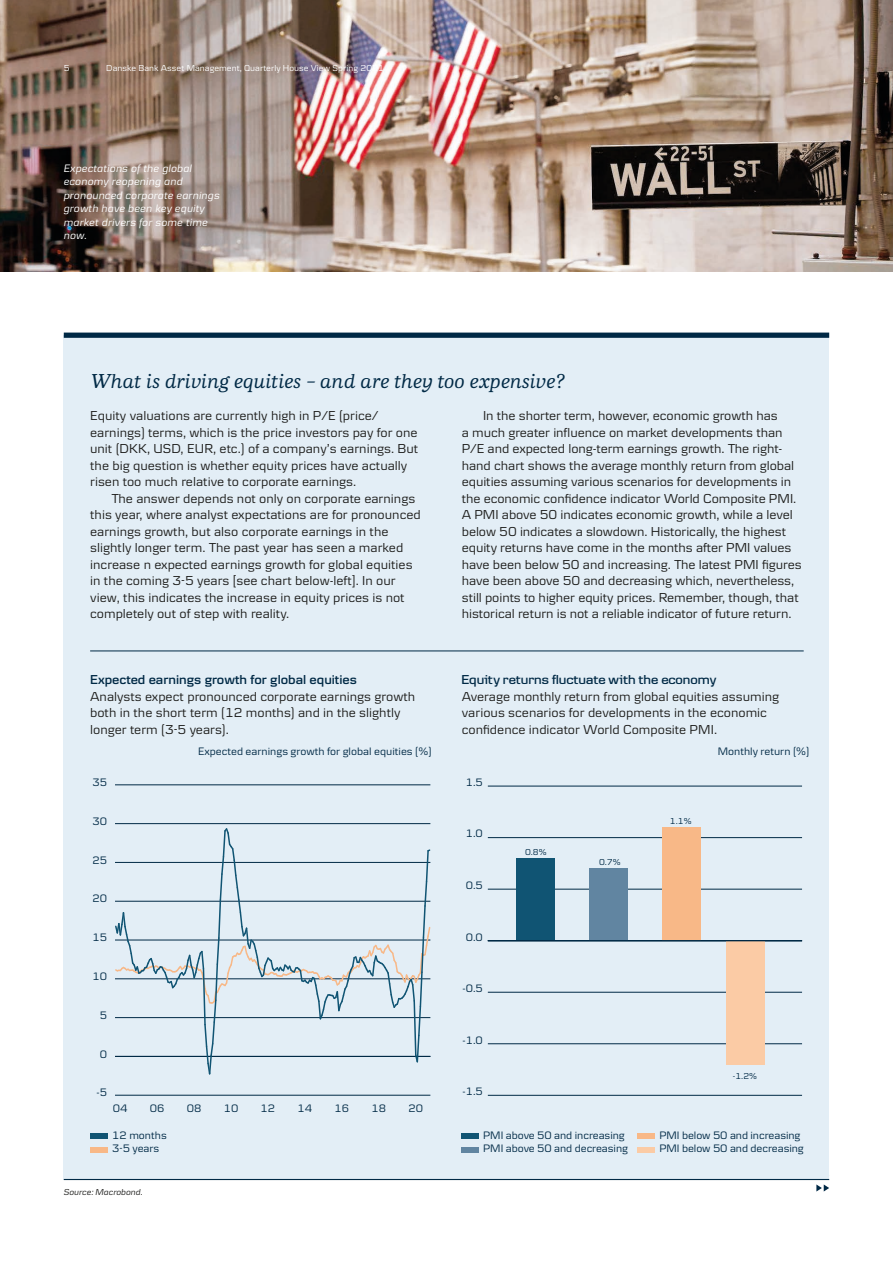
<style>
.page{position:relative;width:893px;height:1263px;background:#fff}
.page>*{position:absolute;margin:0;border:0;box-sizing:border-box;transform-origin:0 0}
.t1{font:italic 500 21px "Danske Human";color:#002945}
.t2{font:13.5px/16.5px "Danske Textv 2";letter-spacing:-.005em;color:#1d1d1b}
.t3{font:600 13.5px "Danske Textv 2";color:#002945}
.t4{font:600 13.5px "Danske Headline";color:#002945}
.t5{font:11.25px/13.5px "Danske Textv 2";letter-spacing:-.005em;color:#002945}
.t6{font:italic 11.25px/13.5px "Danske Textv 2";letter-spacing:.01em;color:#fff}
.t7{font:9px "Danske Textv 2";letter-spacing:.005em;color:#fff}
.t8{font:italic 9px "Danske Textv 2";color:#1d1d1b}
.t9{font:9px "Danske Textv 2";color:#002945}
</style>
<div class="page">
<img style="left:0;top:0;width:893px;height:272px">
<div style="left:64px;top:335px;width:765px;height:845px;background:#e3eef6"></div>
<hr style="left:64px;top:1179px;width:765px;height:1px;background:#002945">
<div style="left:90px;top:1133px;width:17px;height:6px;background:#105473"></div>
<div style="left:90px;top:1147px;width:17px;height:5px;background:#f8b887"></div>
<div style="left:461px;top:1133px;width:17px;height:6px;background:#105473"></div>
<div style="left:461px;top:1147px;width:17px;height:5px;background:#6185a1"></div>
<div style="left:637px;top:1133px;width:17px;height:6px;background:#f8b887"></div>
<div style="left:637px;top:1147px;width:17px;height:5px;background:#fbcba5"></div>
<div style="left:64px;top:333px;width:765px;height:5px;background:#002945"></div>
<hr style="left:90px;top:651px;width:714px;height:1px;background:#002945">
<hr style="left:115px;top:1095px;width:315px;height:1px;background:#002945">
<hr style="left:115px;top:823px;width:315px;height:1px;background:#002945">
<hr style="left:115px;top:784px;width:315px;height:1px;background:#002945">
<svg style="left:115px;top:828px;width:316px;height:247px"></svg>
<hr style="left:488px;top:1095px;width:314px;height:1px;background:#002945">
<hr style="left:488px;top:1043px;width:314px;height:1px;background:#002945">
<hr style="left:488px;top:992px;width:314px;height:1px;background:#002945">
<hr style="left:488px;top:889px;width:314px;height:1px;background:#002945">
<hr style="left:488px;top:837px;width:314px;height:1px;background:#002945">
<hr style="left:488px;top:786px;width:314px;height:1px;background:#002945">
<div style="left:726px;top:941px;width:39px;height:123px;background:#fbcba5"></div>
<div style="left:662px;top:827px;width:39px;height:114px;background:#f8b887"></div>
<div style="left:589px;top:868px;width:39px;height:73px;background:#6185a1"></div>
<div style="left:516px;top:858px;width:39px;height:83px;background:#105473"></div>
<hr style="left:488px;top:940px;width:314px;height:1px;background:#002945">
<svg style="left:816px;top:1178px;width:13px;height:13px"></svg>
<p class="t7" style="left:64px;top:63px;width:7px">5</p>
<p class="t7" style="left:106px;top:63px;width:279px">Danske Bank Asset Management, Quarterly House View Spring 2021</p>
<p class="t6" style="left:64px;top:161px;width:158px">Expectations of the global economy reopening and pronounced corporate earnings growth have been key equity market drivers for some time now.</p>
<h1 class="t1" style="left:90px;top:369px;width:476px">What is driving equities – and are they too expensive?</h1>
<p class="t2" style="left:90px;top:407px;width:330px">Equity valuations are currently high in P/E (price/ earnings) terms, which is the price investors pay for one unit (DKK, USD, EUR, etc.) of a company’s earnings. But the big question is whether equity prices have actually risen too much relative to corporate earnings.</p>
<p class="t2" style="left:90px;top:490px;width:332px;text-indent:21px">The answer depends not only on corporate earnings this year, where analyst expectations are for pronounced earnings growth, but also corporate earnings in the slightly longer term. The past year has seen a marked increase n expected earnings growth for global equities in the coming 3-5 years [see chart below-left]. In our view, this indicates the increase in equity prices is not completely out of step with reality.</p>
<p class="t3" style="left:90px;top:672px;width:268px">Expected earnings growth for global equities</p>
<p class="t2" style="left:462px;top:407px;width:341px;text-indent:21px">In the shorter term, however, economic growth has<br>a much greater influence on market developments than P/E and expected long-term earnings growth. The right&shy;hand chart shows the average monthly return from global equities assuming various scenarios for developments in the economic confidence indicator World Composite PMI.<br>A PMI above 50 indicates economic growth, while a level below 50 indicates a slowdown. Historically, the highest equity returns have come in the months after PMI values have been below 50 and increasing. The latest PMI figures have been above 50 and decreasing which, nevertheless, still points to higher equity prices. Remember, though, that historical return is not a reliable indicator of future return.</p>
<p class="t4" style="left:461px;top:672px;width:257px">Equity returns fluctuate with the economy</p>
<p class="t2" style="left:90px;top:688px;width:327px">Analysts expect pronounced corporate earnings growth both in the short term (12 months) and in the slightly longer term (3-5 years).</p>
<p class="t2" style="left:462px;top:688px;width:319px">Average monthly return from global equities assuming various scenarios for developments in the economic confidence indicator World Composite PMI.</p>
<p class="t5" style="left:92px;top:775px;width:16px">35</p>
<p class="t5" style="left:92px;top:814px;width:16px">30</p>
<p class="t5" style="left:92px;top:853px;width:16px">25</p>
<p class="t5" style="left:92px;top:892px;width:16px">20</p>
<p class="t5" style="left:92px;top:930px;width:16px">15</p>
<p class="t5" style="left:92px;top:969px;width:16px">10</p>
<p class="t5" style="left:100px;top:1008px;width:9px">5</p>
<p class="t5" style="left:100px;top:1047px;width:9px">0</p>
<p class="t5" style="left:97px;top:1085px;width:12px">-5</p>
<p class="t5" style="left:198px;top:744px;width:235px">Expected earnings growth for global equities (%)</p>
<p class="t5" style="left:718px;top:744px;width:93px">Monthly return (%)</p>
<p class="t5" style="left:466px;top:775px;width:19px">1.5</p>
<p class="t5" style="left:466px;top:827px;width:19px">1.0</p>
<p class="t5" style="left:466px;top:878px;width:19px">0.5</p>
<p class="t5" style="left:466px;top:930px;width:19px">0.0</p>
<p class="t5" style="left:463px;top:981px;width:22px">-0.5</p>
<p class="t5" style="left:463px;top:1033px;width:22px">-1.0</p>
<p class="t5" style="left:463px;top:1084px;width:22px">-1.5</p>
<p class="t9" style="left:525px;top:847px;width:23px">0.8%</p>
<p class="t9" style="left:599px;top:857px;width:23px">0.7%</p>
<p class="t9" style="left:670px;top:816px;width:23px">1.1%</p>
<p class="t9" style="left:733px;top:1070px;width:26px">-1.2%</p>
<p class="t5" style="left:113px;top:1101px;width:16px">04</p>
<p class="t5" style="left:150px;top:1101px;width:16px">06</p>
<p class="t5" style="left:187px;top:1101px;width:16px">08</p>
<p class="t5" style="left:224px;top:1101px;width:16px">10</p>
<p class="t5" style="left:261px;top:1101px;width:16px">12</p>
<p class="t5" style="left:298px;top:1101px;width:16px">14</p>
<p class="t5" style="left:334px;top:1101px;width:16px">16</p>
<p class="t5" style="left:371px;top:1101px;width:16px">18</p>
<p class="t5" style="left:408px;top:1101px;width:16px">20</p>
<p class="t5" style="left:112px;top:1128px;width:56px">12 months<br>3-5 years</p>
<p class="t5" style="left:483px;top:1128px;width:146px">PMI above 50 and increasing<br>PMI above 50 and decreasing</p>
<p class="t5" style="left:659px;top:1128px;width:146px">PMI below 50 and increasing<br>PMI below 50 and decreasing</p>
<p class="t8" style="left:64px;top:1187px;width:80px">Source: Macrobond.</p>
</div>
